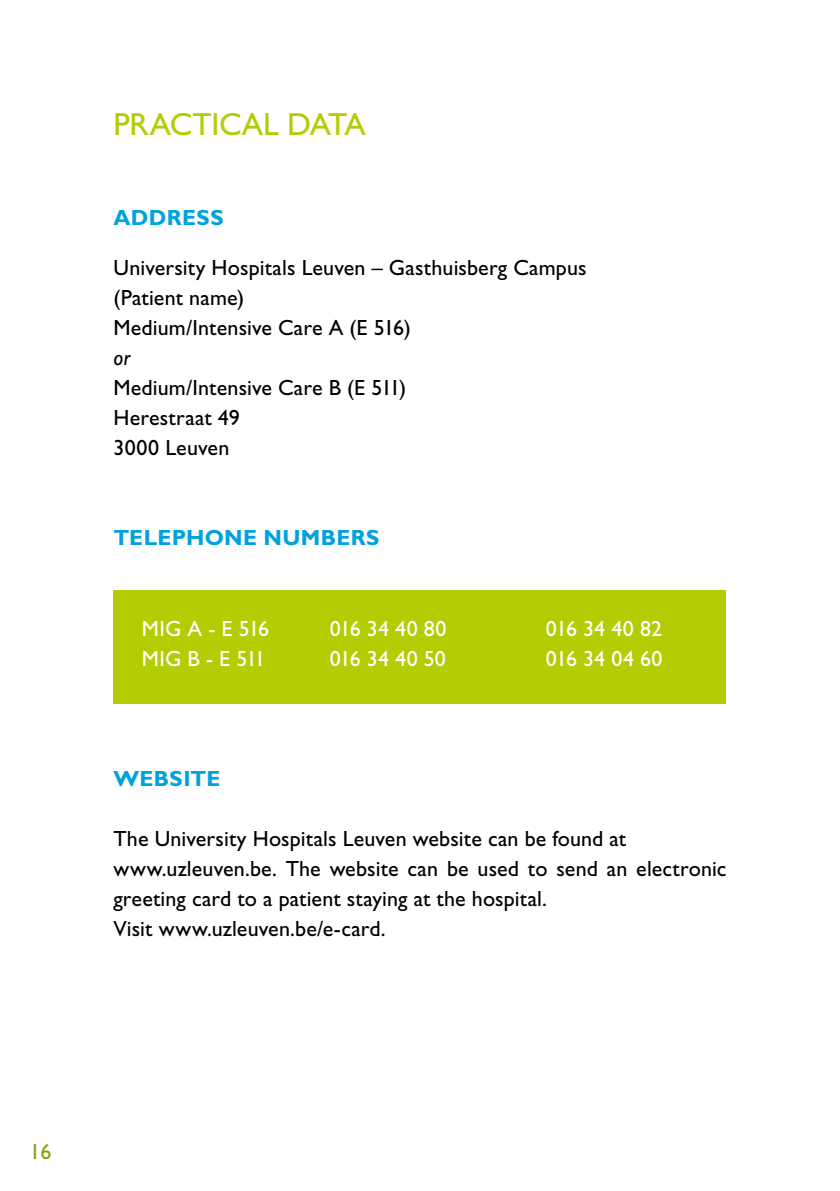
<style>
.page{position:relative;width:840px;height:1191px;background:#fff}
.page>*{position:absolute;margin:0;border:0;box-sizing:border-box;transform-origin:0 0}
.t1{font:32px "Gill Sans Std";letter-spacing:-.01em;color:#b4cc04}
.t2{font:22px/30px "Gill Sans Std";letter-spacing:.005em;color:#000}
.t3{font:22px "Gill Sans Std";letter-spacing:.005em;color:#fff}
.t4{font:700 22px "Gill Sans Std";letter-spacing:.015em;color:#00a2dc}
.t5{font:22px "Gill Sans Std";color:#86a315}
.t6{font:italic 22px "Gill Sans Std";color:#000}
</style>
<div class="page">
<div style="left:113px;top:590px;width:613px;height:113px;background:#b4cc04"></div>
<h1 class="t1" style="left:113px;top:106px;width:254px">PRACTICAL DATA</h1>
<p class="t4" style="left:113px;top:205px;width:112px">ADDRESS</p>
<p class="t2" style="left:113px;top:253px;width:474px">University Hospitals Leuven – Gasthuisberg Campus (Patient name)<br>Medium/Intensive Care A (E 516)</p>
<p class="t6" style="left:113px;top:345px;width:18px">or</p>
<p class="t2" style="left:113px;top:373px;width:294px">Medium/Intensive Care B (E 511)<br>Herestraat 49<br>3000 Leuven</p>
<p class="t4" style="left:113px;top:525px;width:267px">TELEPHONE NUMBERS</p>
<p class="t3" style="left:142px;top:615px;width:129px">MIG A - E 516</p>
<p class="t3" style="left:329px;top:615px;width:118px">016 34 40 80</p>
<p class="t3" style="left:545px;top:615px;width:118px">016 34 40 82</p>
<p class="t3" style="left:142px;top:645px;width:125px">MIG B - E 511</p>
<p class="t3" style="left:329px;top:645px;width:118px">016 34 40 50</p>
<p class="t3" style="left:545px;top:645px;width:118px">016 34 04 60</p>
<p class="t4" style="left:113px;top:765px;width:108px">WEBSITE</p>
<p class="t2" style="left:113px;top:823px;width:614px">The University Hospitals Leuven website can be found at www.uzleuven.be. The website can be used to send an electronic greeting card to a patient staying at the hospital.<br>Visit www.uzleuven.be/e-card.</p>
<p class="t5" style="left:29px;top:1138px;width:23px">16</p>
</div>
